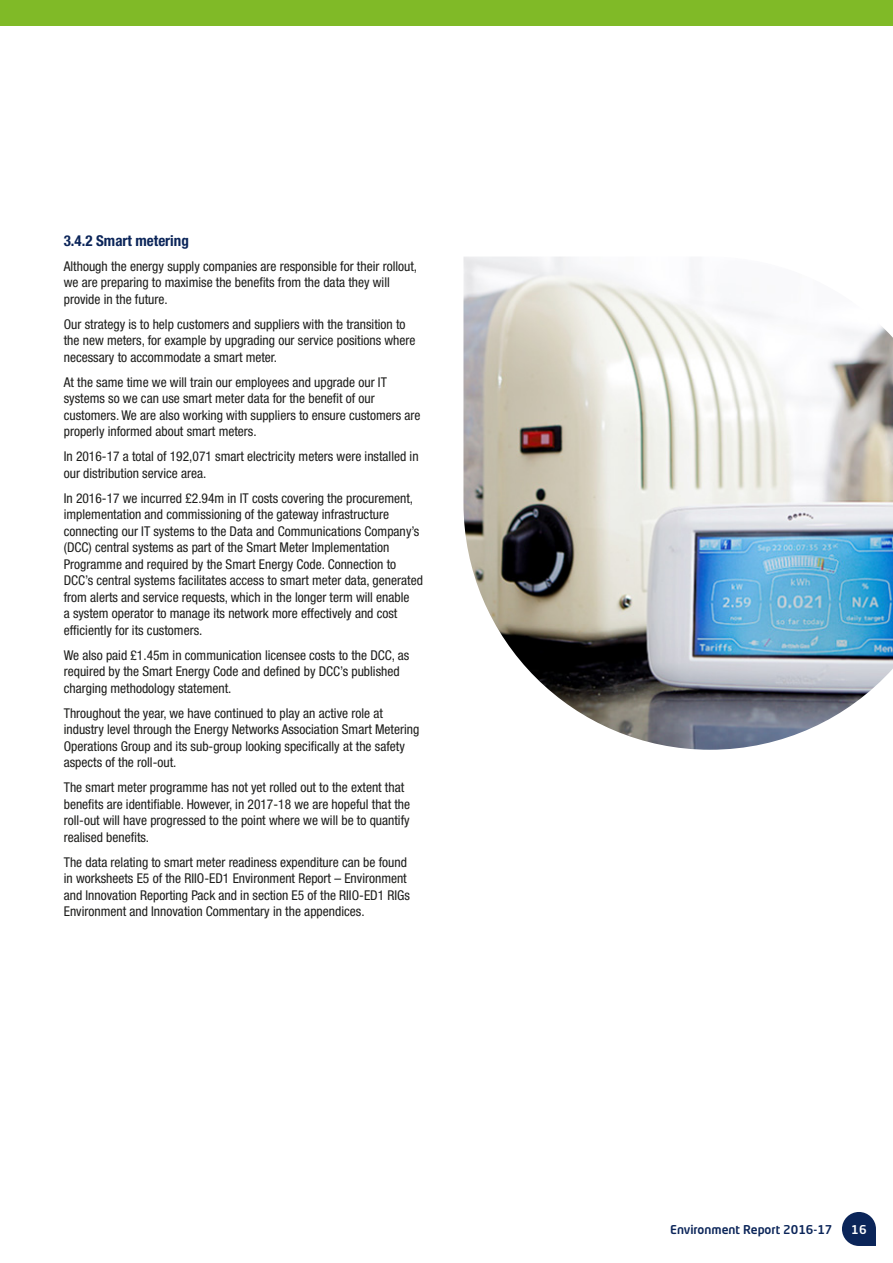
<style>
.page{position:relative;width:893px;height:1263px;background:#fff}
.page>*{position:absolute;margin:0;border:0;box-sizing:border-box;transform-origin:0 0}
.t1{font:700 condensed 15px "Helvetica Neue LT";color:#0b2559}
.t2{font:condensed 13.5px/16.5px "Helvetica Neue LT";color:#1d1d1b}
.t3{font:500 12px "Neo Tech Std";color:#0b2559}
.t4{font:500 12px "Neo Tech Std";color:#fff}
</style>
<div class="page">
<div style="left:0;top:0;width:893px;height:26px;background:#80ba27"></div>
<img style="left:463px;top:257px;width:430px;height:493px">
<svg style="left:842px;top:1212px;width:34px;height:34px"></svg>
<p class="t1" style="left:64px;top:231px;width:127px">3.4.2 Smart metering</p>
<p class="t2" style="left:64px;top:257px;width:355px">Although the energy supply companies are responsible for their rollout, we are preparing to maximise the benefits from the data they will provide in the future.</p>
<p class="t2" style="left:64px;top:315px;width:353px">Our strategy is to help customers and suppliers with the transition to the new meters, for example by upgrading our service positions where necessary to accommodate a smart meter.</p>
<p class="t2" style="left:64px;top:373px;width:358px">At the same time we will train our employees and upgrade our IT systems so we can use smart meter data for the benefit of our customers. We are also working with suppliers to ensure customers are properly informed about smart meters.</p>
<p class="t2" style="left:64px;top:448px;width:356px">In 2016-17 a total of 192,071 smart electricity meters were installed in our distribution service area.</p>
<p class="t2" style="left:64px;top:489px;width:361px">In 2016-17 we incurred £2.94m in IT costs covering the procurement, implementation and commissioning of the gateway infrastructure connecting our IT systems to the Data and Communications Company’s (DCC) central systems as part of the Smart Meter Implementation Programme and required by the Smart Energy Code. Connection to DCC’s central systems facilitates access to smart meter data, generated from alerts and service requests, which in the longer term will enable<br>a system operator to manage its network more effectively and cost efficiently for its customers.</p>
<p class="t2" style="left:64px;top:646px;width:347px">We also paid £1.45m in communication licensee costs to the DCC, as required by the Smart Energy Code and defined by DCC’s published charging methodology statement.</p>
<p class="t2" style="left:64px;top:704px;width:357px">Throughout the year, we have continued to play an active role at industry level through the Energy Networks Association Smart Metering Operations Group and its sub-group looking specifically at the safety aspects of the roll-out.</p>
<p class="t2" style="left:64px;top:779px;width:348px">The smart meter programme has not yet rolled out to the extent that benefits are identifiable. However, in 2017-18 we are hopeful that the roll-out will have progressed to the point where we will be to quantify realised benefits.</p>
<p class="t2" style="left:64px;top:853px;width:348px">The data relating to smart meter readiness expenditure can be found in worksheets E5 of the RIIO-ED1 Environment Report – Environment and Innovation Reporting Pack and in section E5 of the RIIO-ED1 RIGs Environment and Innovation Commentary in the appendices.</p>
<p class="t3" style="left:670px;top:1221px;width:164px">Environment Report 2016-17</p>
<p class="t4" style="left:851px;top:1221px;width:17px">16</p>
</div>
